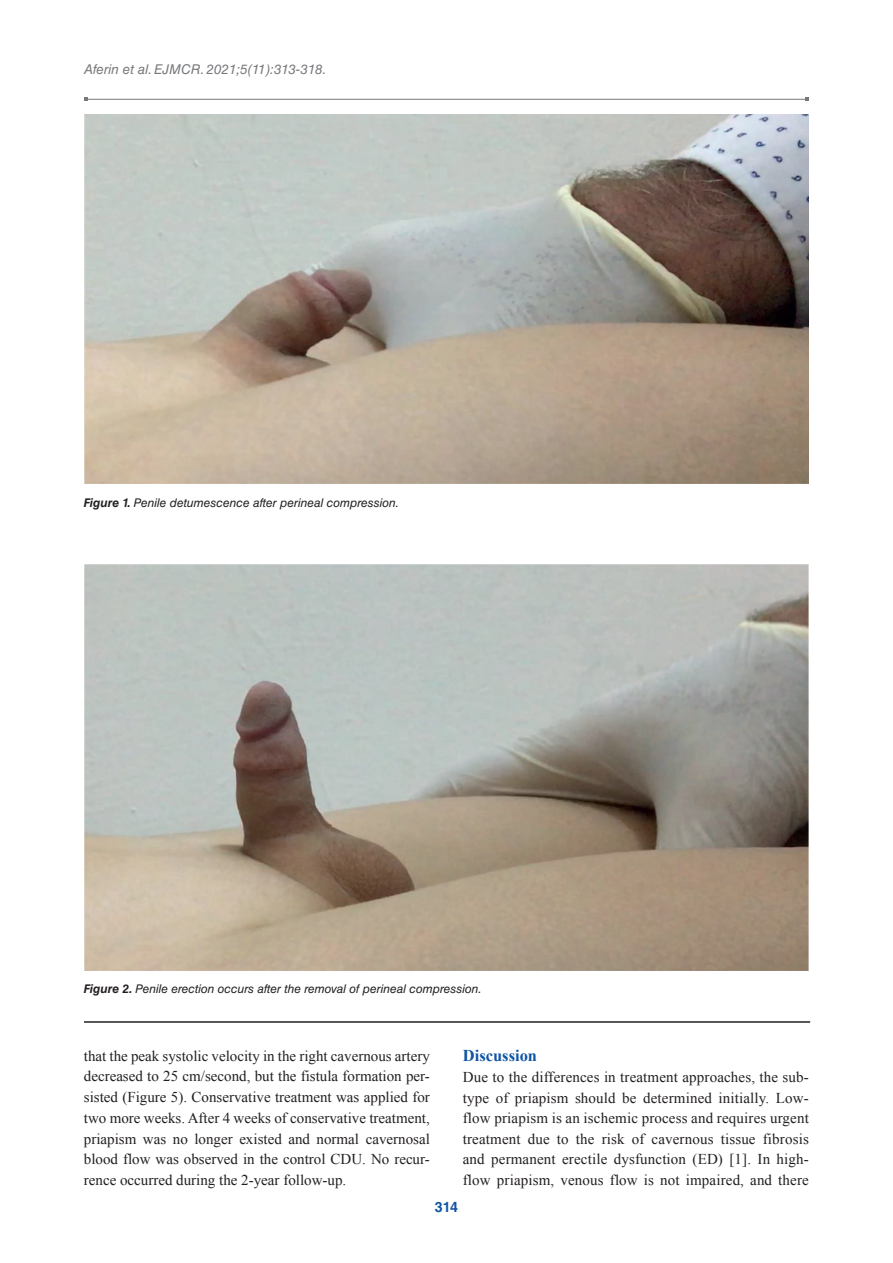
<style>
.page{position:relative;width:893px;height:1263px;background:#fff}
.page>*{position:absolute;margin:0;border:0;box-sizing:border-box;transform-origin:0 0}
.t1{font:700 16.5px "Times New Roman";color:#1055a4}
.t2{font:15px/20.7px "Times New Roman";letter-spacing:.005em;color:#231f20;text-align:justify}
.t3{font:700 14.25px "Helvetica LT Std";color:#1055a4}
.t4{font:italic 13.5px "Helvetica LT Std";color:#76787b}
.t5{font:italic 12px "Helvetica LT Std";color:#231f20}
.s1{font-weight:700}
</style>
<div class="page">
<hr style="left:86px;top:99px;width:721px;height:1px;background:#76787b">
<hr style="left:84px;top:1021px;width:726px;height:2px;background:#231f20">
<img style="left:84px;top:114px;width:725px;height:370px">
<img style="left:84px;top:564px;width:725px;height:406px">
<p class="t4" style="left:84px;top:61px;width:244px">Aferin et al. EJMCR. 2021;5(11):313-318.</p>
<p class="t5" style="left:84px;top:496px;width:317px"><span class="s1">Figure 1.</span> Penile detumescence after perineal compression.</p>
<p class="t5" style="left:84px;top:982px;width:400px"><span class="s1">Figure 2.</span> Penile erection occurs after the removal of perineal compression.</p>
<p class="t2" style="left:84px;top:1045px;width:347px">that the peak systolic velocity in the right cavernous artery decreased to 25 cm/second, but the fistula formation per&shy;sisted (Figure 5). Conservative treatment was applied for two more weeks. After 4 weeks of conservative treatment, priapism was no longer existed and normal cavernosal blood flow was observed in the control CDU. No recur&shy;rence occurred during the 2-year follow-up.</p>
<p class="t1" style="left:463px;top:1044px;width:76px">Discussion</p>
<p class="t2" style="left:463px;top:1066px;width:348px">Due to the differences in treatment approaches, the sub&shy;type of priapism should be determined initially. Low&shy;flow priapism is an ischemic process and requires urgent treatment due to the risk of cavernous tissue fibrosis and permanent erectile dysfunction (ED) [1]. In high&shy;flow priapism, venous flow is not impaired, and there</p>
<p class="t3" style="left:435px;top:1198px;width:25px">314</p>
</div>
